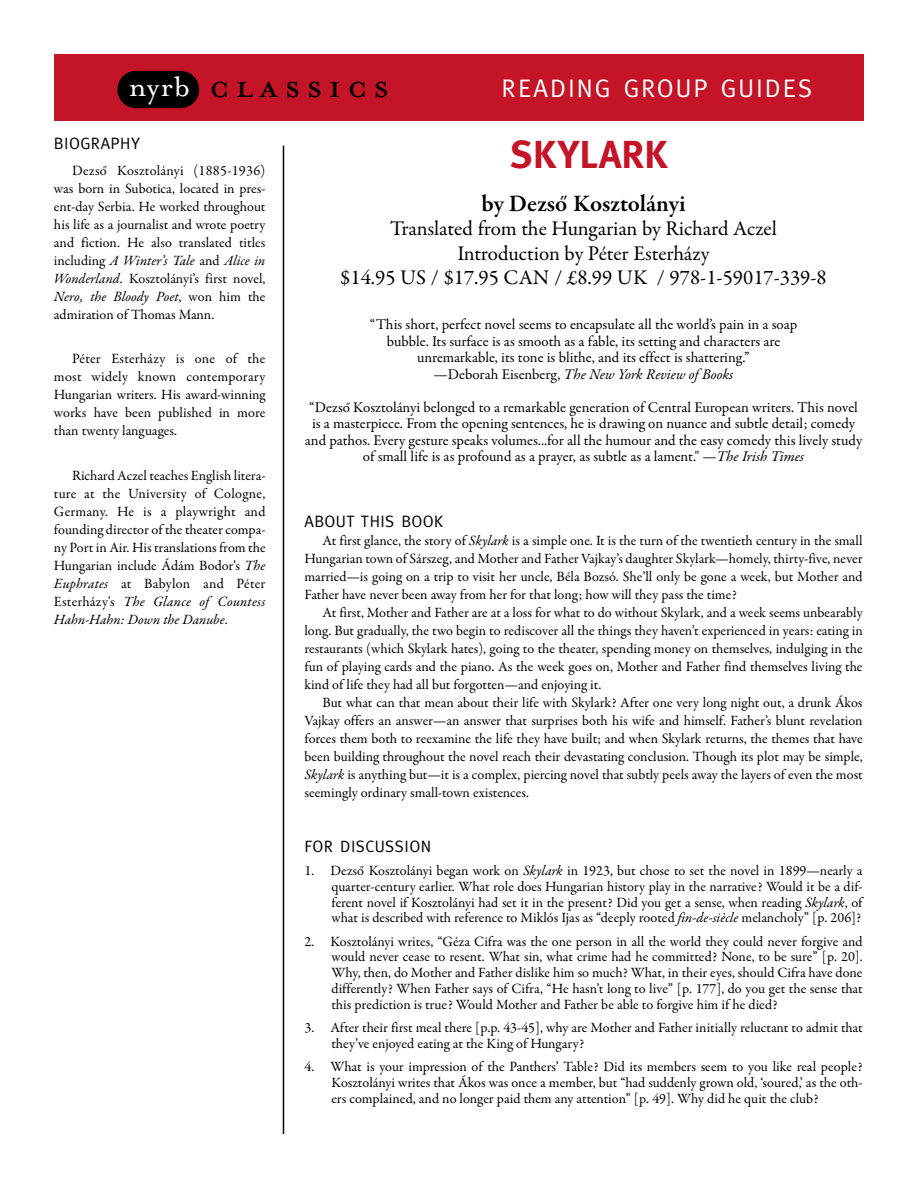
<style>
.page{position:relative;width:918px;height:1188px;background:#fff}
.page>*{position:absolute;margin:0;border:0;box-sizing:border-box;transform-origin:0 0}
.t1{font:44.7px "Mrs Eaves Petite Caps";letter-spacing:.14em;color:#000}
.t2{font:700 39px "Meta";letter-spacing:.01em;color:#c41427}
.t3{font:25.5px "Meta";letter-spacing:.08em;color:#fff}
.t4{font:600 24px "Garamond Premr Pro";color:#000}
.t5{font:21px/24.8px "Garamond Premr Pro";letter-spacing:-.005em;color:#000;text-align:center}
.t6{font:16.5px "Meta";letter-spacing:.025em;color:#000}
.t7{font:15px/16.5px "Garamond Premr Pro";color:#000;text-align:center}
.t8{font:14.25px/18px "Garamond Premr Pro";color:#000;text-align:justify}
.s1{font-family:"Mrs Eaves Roman";font-size:32.25px;color:#fff}
.s2{font-style:italic}
</style>
<div class="page">
<div style="left:54px;top:54px;width:810px;height:66px;background:#c41427"></div>
<div style="left:117px;top:71px;width:82px;height:37px;background:#000;border-radius:19px"></div>
<hr style="left:283px;top:146px;width:1px;height:988px;background:#000">
<h1 class="t1" style="left:129px;top:56px;width:262px"><span class="s1">nyrb</span> classics</h1>
<h3 class="t3" style="left:502px;top:74px;width:312px">READING GROUP GUIDES</h3>
<h2 class="t2" style="left:511px;top:132px;width:159px">SKYLARK</h2>
<h3 class="t4" style="left:481px;top:195px;width:206px">by Dezso˝ Kosztolányi</h3>
<h3 class="t5" style="left:340px;top:218px;width:488px">Translated from the Hungarian by Richard Aczel<br>Introduction by Péter Esterházy<br>$14.95 US / $17.95 CAN / £8.99 UK / 978-1-59017-339-8</h3>
<p class="t7" style="left:370px;top:318px;width:429px">“This short, perfect novel seems to encapsulate all the world’s pain in a soap bubble. Its surface is as smooth as a fable, its setting and characters are unremarkable, its tone is blithe, and its effect is shattering.”<br>—Deborah Eisenberg, <span class="s2">The New York Review of Books</span></p>
<p class="t7" style="left:305px;top:400px;width:559px">“Dezso˝ Kosztolányi belonged to a remarkable generation of Central European writers. This novel is a masterpiece. From the opening sentences, he is drawing on nuance and subtle detail; comedy and pathos. Every gesture speaks volumes...for all the humour and the easy comedy this lively study of small life is as profound as a prayer, as subtle as a lament." —<span class="s2">The Irish Times</span></p>
<p class="t6" style="left:54px;top:134px;width:87px">BIOGRAPHY</p>
<p class="t8" style="left:54px;top:163px;width:213px;text-indent:18px">Dezso˝ Kosztolányi (1885-1936) was born in Subotica, located in pres&shy;ent-day Serbia. He worked throughout his life as a journalist and wrote poetry and fiction. He also translated titles including <span class="s2">A Winter’s Tale</span> and <span class="s2">Alice in Wonderland</span>. Kosztolányi’s first novel, <span class="s2">Nero, the Bloody Poet</span>, won him the admiration of Thomas Mann.</p>
<p class="t8" style="left:54px;top:351px;width:213px;text-indent:18px">Péter Esterházy is one of the most widely known contemporary Hungarian writers. His award-winning works have been published in more than twenty languages.</p>
<p class="t8" style="left:54px;top:468px;width:213px;text-indent:18px">Richard Aczel teaches English litera&shy;ture at the University of Cologne, Germany. He is a playwright and founding director of the theater compa&shy;ny Port in Air. His translations from the Hungarian include Ádám Bodor's <span class="s2">The Euphrates</span> at Babylon and Péter Esterházy's <span class="s2">The Glance of Countess Hahn-Hahn: Down the Danube</span>.</p>
<p class="t6" style="left:304px;top:512px;width:141px">ABOUT THIS BOOK</p>
<p class="t8" style="left:304px;top:533px;width:560px;text-indent:18px">At first glance, the story of <span class="s2">Skylark</span> is a simple one. It is the turn of the twentieth century in the small Hungarian town of Sárszeg, and Mother and Father Vajkay’s daughter Skylark—homely, thirty-five, never married—is going on a trip to visit her uncle, Béla Bozsó. She’ll only be gone a week, but Mother and Father have never been away from her for that long; how will they pass the time?</p>
<p class="t8" style="left:304px;top:605px;width:560px;text-indent:18px">At first, Mother and Father are at a loss for what to do without Skylark, and a week seems unbearably long. But gradually, the two begin to rediscover all the things they haven’t experienced in years: eating in restaurants (which Skylark hates), going to the theater, spending money on themselves, indulging in the fun of playing cards and the piano. As the week goes on, Mother and Father find themselves living the kind of life they had all but forgotten—and enjoying it.</p>
<p class="t8" style="left:304px;top:695px;width:560px;text-indent:18px">But what can that mean about their life with Skylark? After one very long night out, a drunk Ákos Vajkay offers an answer—an answer that surprises both his wife and himself. Father’s blunt revelation forces them both to reexamine the life they have built; and when Skylark returns, the themes that have been building throughout the novel reach their devastating conclusion. Though its plot may be simple, <span class="s2">Skylark</span> is anything but—it is a complex, piercing novel that subtly peels away the layers of even the most seemingly ordinary small-town existences.</p>
<p class="t6" style="left:304px;top:836px;width:128px">FOR DISCUSSION</p>
<p class="t8" style="left:332px;top:864px;width:533px;line-height:15.8px;text-indent:-27px">1. Dezso˝ Kosztolányi began work on <span class="s2">Skylark</span> in 1923, but chose to set the novel in 1899—nearly a quarter-century earlier. What role does Hungarian history play in the narrative? Would it be a dif&shy;ferent novel if Kosztolányi had set it in the present? Did you get a sense, when reading <span class="s2">Skylark</span>, of what is described with reference to Miklós Ijas as “deeply rooted <span class="s2">fin-de-siècle</span> melancholy” [p. 206]?</p>
<p class="t8" style="left:332px;top:935px;width:533px;line-height:15.8px;text-indent:-27px">2. Kosztolányi writes, “Géza Cifra was the one person in all the world they could never forgive and would never cease to resent. What sin, what crime had he committed? None, to be sure” [p. 20].<br>Why, then, do Mother and Father dislike him so much? What, in their eyes, should Cifra have done differently? When Father says of Cifra, “He hasn’t long to live” [p. 177], do you get the sense that this prediction is true? Would Mother and Father be able to forgive him if he died?</p>
<p class="t8" style="left:332px;top:1021px;width:533px;line-height:15.8px;text-indent:-27px">3. After their first meal there [p.p. 43-45], why are Mother and Father initially reluctant to admit that they’ve enjoyed eating at the King of Hungary?</p>
<p class="t8" style="left:332px;top:1060px;width:533px;line-height:15.8px;text-indent:-27px">4. What is your impression of the Panthers’ Table? Did its members seem to you like real people?<br>Kosztolányi writes that Ákos was once a member, but “had suddenly grown old, ‘soured,’ as the oth&shy;ers complained, and no longer paid them any attention” [p. 49]. Why did he quit the club?</p>
</div>
